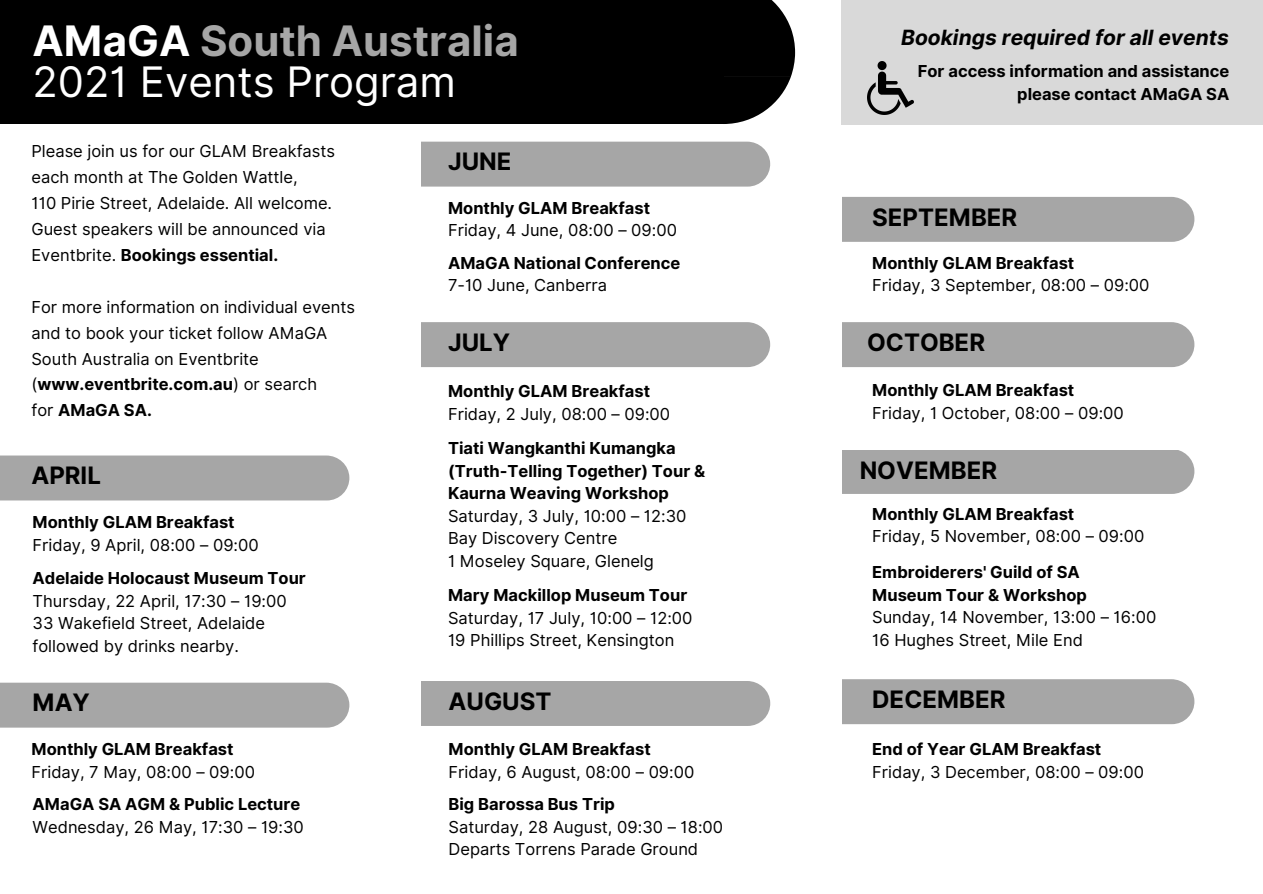
<style>
.page{position:relative;width:1263px;height:894px;background:#fff}
.page>*{position:absolute;margin:0;border:0;box-sizing:border-box;transform-origin:0 0}
.t1{font:700 42px "Inter";color:#a6a6a6}
.t2{font:42px "Inter";color:#fff}
.t3{font:700 24px "Inter";color:#000}
.t4{font:italic 700 21px "Inter";color:#000}
.t5{font:16.5px/25.8px "Inter";color:#000}
.t6{font:700 16.5px/22.5px "Inter";color:#000;text-align:right}
.s1{color:#fff}
.s2{font-weight:700}
.s3{font-weight:400}
</style>
<div class="page">
<div style="left:639px;top:0;width:85px;height:124px;background:#000"></div>
<svg style="left:724px;top:0;width:71px;height:124px"></svg>
<div style="left:620px;top:0;width:20px;height:124px;background:#000"></div>
<div style="left:0;top:0;width:631px;height:124px;background:#000"></div>
<div style="left:0;top:682px;width:350px;height:45px;background:#a6a6a6"></div>
<div style="left:0;top:455px;width:350px;height:45px;background:#a6a6a6"></div>
<div style="left:421px;top:142px;width:350px;height:44px;background:#a6a6a6"></div>
<div style="left:421px;top:322px;width:350px;height:45px;background:#a6a6a6"></div>
<div style="left:421px;top:681px;width:350px;height:44px;background:#a6a6a6"></div>
<div style="left:842px;top:197px;width:353px;height:45px;background:#a6a6a6"></div>
<div style="left:842px;top:322px;width:353px;height:45px;background:#a6a6a6"></div>
<div style="left:842px;top:450px;width:353px;height:43px;background:#a6a6a6"></div>
<div style="left:842px;top:679px;width:353px;height:45px;background:#a6a6a6"></div>
<div style="left:841px;top:0;width:421px;height:124px;background:#d9d9d9"></div>
<img style="left:867px;top:62px;width:46px;height:52px">
<p class="t1" style="left:33px;top:15px;width:488px"><span class="s1">AMaGA</span> South Australia</p>
<p class="t2" style="left:33px;top:57px;width:425px">2021 Events Program</p>
<p class="t5" style="left:31px;top:138px;width:305px">Please join us for our GLAM Breakfasts</p>
<p class="t5" style="left:31px;top:164px;width:268px">each month at The Golden Wattle,</p>
<p class="t5" style="left:31px;top:190px;width:302px">110 Pirie Street, Adelaide. All welcome.</p>
<p class="t5" style="left:31px;top:216px;width:296px">Guest speakers will be announced via<br>Eventbrite. <span class="s2">Bookings essential.</span></p>
<p class="t5" style="left:31px;top:294px;width:325px">For more information on individual events</p>
<p class="t5" style="left:31px;top:320px;width:297px">and to book your ticket follow AMaGA</p>
<p class="t5" style="left:31px;top:345px;width:287px">South Australia on Eventbrite (<span class="s2">www.eventbrite.com.au</span>) or search</p>
<p class="t6" style="left:31px;top:399px;width:122px"><span class="s3">for</span> AMaGA SA.</p>
<p class="t3" style="left:448px;top:147px;width:65px">JUNE</p>
<p class="t6" style="left:448px;top:196px;width:204px">Monthly GLAM Breakfast</p>
<p class="t5" style="left:448px;top:217px;width:230px">Friday, 4 June, 08:00 – 09:00</p>
<p class="t6" style="left:448px;top:251px;width:234px">AMaGA National Conference</p>
<p class="t5" style="left:448px;top:272px;width:160px">7-10 June, Canberra</p>
<p class="t3" style="left:448px;top:328px;width:64px">JULY</p>
<p class="t6" style="left:448px;top:380px;width:204px">Monthly GLAM Breakfast</p>
<p class="t5" style="left:448px;top:401px;width:224px">Friday, 2 July, 08:00 – 09:00</p>
<p class="t3" style="left:31px;top:461px;width:71px">APRIL</p>
<p class="t6" style="left:33px;top:510px;width:204px">Monthly GLAM Breakfast</p>
<p class="t5" style="left:33px;top:531px;width:228px">Friday, 9 April, 08:00 – 09:00</p>
<p class="t6" style="left:33px;top:566px;width:275px">Adelaide Holocaust Museum Tour</p>
<p class="t5" style="left:33px;top:587px;width:256px">Thursday, 22 April, 17:30 – 19:00</p>
<p class="t5" style="left:33px;top:610px;width:234px">33 Wakefield Street, Adelaide</p>
<p class="t5" style="left:33px;top:632px;width:208px">followed by drinks nearby.</p>
<p class="t3" style="left:33px;top:688px;width:59px">MAY</p>
<p class="t6" style="left:31px;top:737px;width:204px">Monthly GLAM Breakfast</p>
<p class="t5" style="left:31px;top:758px;width:225px">Friday, 7 May, 08:00 – 09:00</p>
<p class="t6" style="left:33px;top:792px;width:269px">AMaGA SA AGM &amp; Public Lecture</p>
<p class="t5" style="left:33px;top:813px;width:273px">Wednesday, 26 May, 17:30 – 19:30</p>
<p class="t6" style="left:448px;top:437px;width:229px">Tiati Wangkanthi Kumangka</p>
<p class="t6" style="left:448px;top:459px;width:259px">(Truth-Telling Together) Tour &amp;</p>
<p class="t6" style="left:448px;top:482px;width:222px">Kaurna Weaving Workshop</p>
<p class="t5" style="left:448px;top:502px;width:240px">Saturday, 3 July, 10:00 – 12:30</p>
<p class="t5" style="left:448px;top:525px;width:171px">Bay Discovery Centre</p>
<p class="t5" style="left:448px;top:547px;width:207px">1 Moseley Square, Glenelg</p>
<p class="t6" style="left:448px;top:583px;width:241px">Mary Mackillop Museum Tour</p>
<p class="t5" style="left:448px;top:604px;width:246px">Saturday, 17 July, 10:00 – 12:00</p>
<p class="t5" style="left:448px;top:627px;width:228px">19 Phillips Street, Kensington</p>
<p class="t3" style="left:449px;top:686px;width:104px">AUGUST</p>
<p class="t6" style="left:449px;top:737px;width:204px">Monthly GLAM Breakfast</p>
<p class="t5" style="left:449px;top:758px;width:247px">Friday, 6 August, 08:00 – 09:00</p>
<p class="t6" style="left:449px;top:792px;width:168px">Big Barossa Bus Trip</p>
<p class="t5" style="left:449px;top:813px;width:276px">Saturday, 28 August, 09:30 – 18:00</p>
<p class="t5" style="left:449px;top:836px;width:251px">Departs Torrens Parade Ground</p>
<p class="t4" style="left:901px;top:25px;width:329px">Bookings required for all events</p>
<p class="t6" style="left:918px;top:60px;width:313px">For access information and assistance please contact AMaGA SA</p>
<p class="t3" style="left:872px;top:202px;width:147px">SEPTEMBER</p>
<p class="t6" style="left:872px;top:251px;width:204px">Monthly GLAM Breakfast</p>
<p class="t5" style="left:872px;top:272px;width:279px">Friday, 3 September, 08:00 – 09:00</p>
<p class="t3" style="left:867px;top:328px;width:119px">OCTOBER</p>
<p class="t6" style="left:872px;top:379px;width:204px">Monthly GLAM Breakfast</p>
<p class="t5" style="left:872px;top:400px;width:253px">Friday, 1 October, 08:00 – 09:00</p>
<p class="t3" style="left:860px;top:456px;width:139px">NOVEMBER</p>
<p class="t6" style="left:872px;top:502px;width:204px">Monthly GLAM Breakfast</p>
<p class="t5" style="left:872px;top:523px;width:274px">Friday, 5 November, 08:00 – 09:00</p>
<p class="t6" style="left:872px;top:560px;width:209px">Embroiderers' Guild of SA</p>
<p class="t6" style="left:872px;top:583px;width:216px">Museum Tour &amp; Workshop</p>
<p class="t5" style="left:872px;top:604px;width:286px">Sunday, 14 November, 13:00 – 16:00</p>
<p class="t5" style="left:872px;top:626px;width:212px">16 Hughes Street, Mile End</p>
<p class="t3" style="left:872px;top:684px;width:135px">DECEMBER</p>
<p class="t6" style="left:872px;top:737px;width:231px">End of Year GLAM Breakfast</p>
<p class="t5" style="left:872px;top:758px;width:273px">Friday, 3 December, 08:00 – 09:00</p>
</div>
